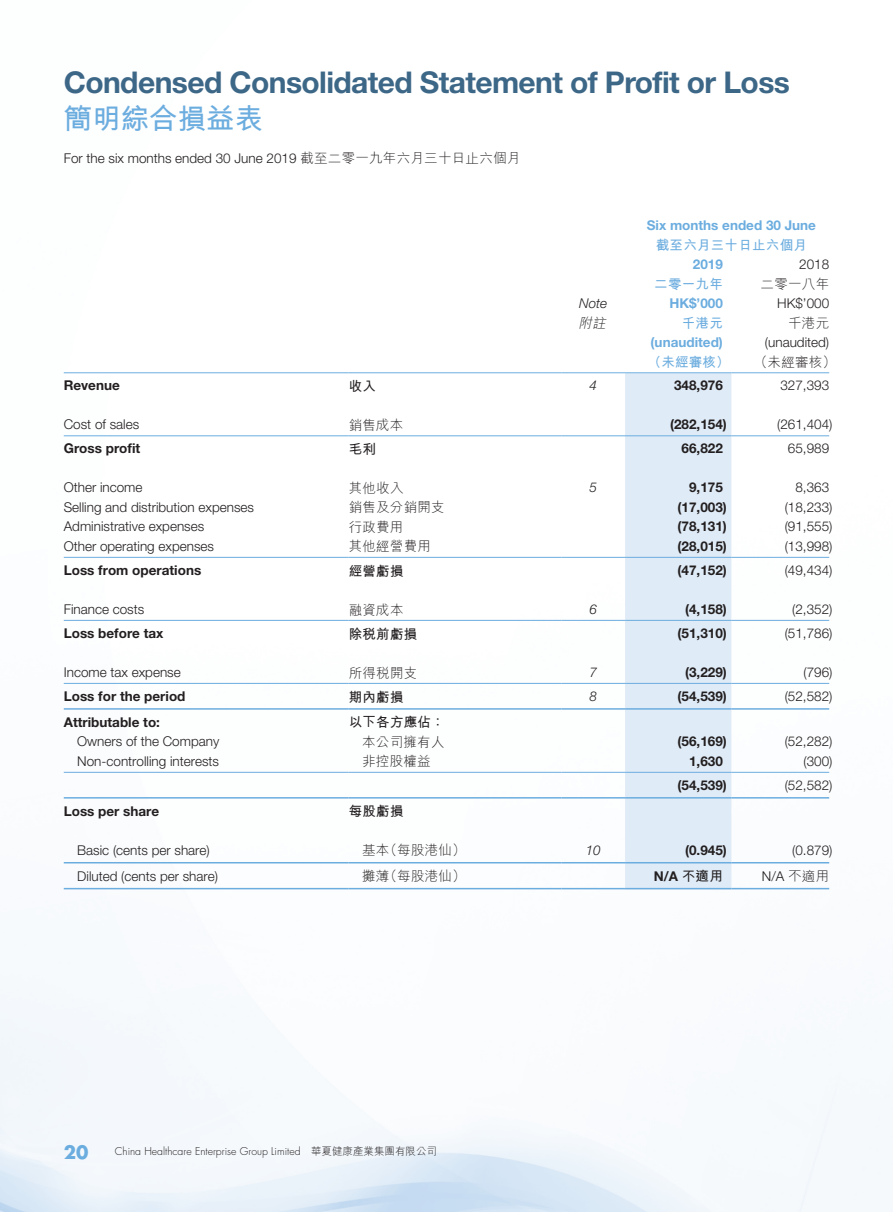
<style>
.page{position:relative;width:893px;height:1212px;background:#fff}
.page>*{position:absolute;margin:0;border:0;box-sizing:border-box;transform-origin:0 0}
.t1{font:700 30px "Helvetica Neue LT Std";letter-spacing:-.02em;color:#3d6787}
.t2{font:700 28.5px "M Hei HK";color:#6caddf}
.t3{font:700 18px "Futura Std";color:#6caddf}
.t4{font:300 13.5px "Helvetica Neue LT Std";color:#231f20}
.t5{font:700 13.5px "Helvetica Neue LT Std";color:#231f20}
.t6{font:300 13.5px "M Hei HK";letter-spacing:.02em;color:#231f20}
.t7{font:700 13.5px "Helvetica Neue LT Std";color:#6caddf}
.t8{font:700 13.5px "M Hei HK";letter-spacing:.02em;color:#231f20}
.t9{font:700 13.5px "M Hei HK";letter-spacing:.02em;color:#6caddf}
.t10{font:italic 300 13.5px "Helvetica Neue LT Std";color:#231f20}
.t11{font:italic 300 13.5px "M Hei HK";color:#231f20}
.t12{font:300 10.5px "Futura Std";color:#231f20}
.s1{font-family:"M Hei HK"}
</style>
<div class="page">
<div style="left:625px;top:373px;width:106px;height:515px;background:#dfebf7"></div>
<hr style="left:64px;top:372px;width:285px;height:1px;background:#6caddf">
<hr style="left:349px;top:372px;width:212px;height:1px;background:#6caddf">
<hr style="left:561px;top:372px;width:64px;height:1px;background:#6caddf">
<hr style="left:625px;top:372px;width:106px;height:1px;background:#6caddf">
<hr style="left:731px;top:372px;width:98px;height:1px;background:#6caddf">
<hr style="left:64px;top:435px;width:285px;height:1px;background:#6caddf">
<hr style="left:349px;top:435px;width:212px;height:1px;background:#6caddf">
<hr style="left:561px;top:435px;width:64px;height:1px;background:#6caddf">
<hr style="left:625px;top:435px;width:106px;height:1px;background:#6caddf">
<hr style="left:731px;top:435px;width:98px;height:1px;background:#6caddf">
<hr style="left:64px;top:557px;width:285px;height:1px;background:#6caddf">
<hr style="left:349px;top:557px;width:212px;height:1px;background:#6caddf">
<hr style="left:561px;top:557px;width:64px;height:1px;background:#6caddf">
<hr style="left:625px;top:557px;width:106px;height:1px;background:#6caddf">
<hr style="left:731px;top:557px;width:98px;height:1px;background:#6caddf">
<hr style="left:64px;top:620px;width:285px;height:1px;background:#6caddf">
<hr style="left:349px;top:620px;width:212px;height:1px;background:#6caddf">
<hr style="left:561px;top:620px;width:64px;height:1px;background:#6caddf">
<hr style="left:625px;top:620px;width:106px;height:1px;background:#6caddf">
<hr style="left:731px;top:620px;width:98px;height:1px;background:#6caddf">
<hr style="left:64px;top:683px;width:285px;height:1px;background:#6caddf">
<hr style="left:349px;top:683px;width:212px;height:1px;background:#6caddf">
<hr style="left:561px;top:683px;width:64px;height:1px;background:#6caddf">
<hr style="left:625px;top:683px;width:106px;height:1px;background:#6caddf">
<hr style="left:731px;top:683px;width:98px;height:1px;background:#6caddf">
<hr style="left:64px;top:708px;width:285px;height:2px;background:#6caddf">
<hr style="left:349px;top:708px;width:212px;height:2px;background:#6caddf">
<hr style="left:561px;top:708px;width:64px;height:2px;background:#6caddf">
<hr style="left:625px;top:708px;width:106px;height:2px;background:#6caddf">
<hr style="left:731px;top:708px;width:98px;height:2px;background:#6caddf">
<hr style="left:64px;top:772px;width:285px;height:1px;background:#6caddf">
<hr style="left:349px;top:772px;width:212px;height:1px;background:#6caddf">
<hr style="left:561px;top:772px;width:64px;height:1px;background:#6caddf">
<hr style="left:625px;top:772px;width:106px;height:1px;background:#6caddf">
<hr style="left:731px;top:772px;width:98px;height:1px;background:#6caddf">
<hr style="left:64px;top:797px;width:285px;height:1px;background:#6caddf">
<hr style="left:349px;top:797px;width:212px;height:1px;background:#6caddf">
<hr style="left:561px;top:797px;width:64px;height:1px;background:#6caddf">
<hr style="left:625px;top:797px;width:106px;height:1px;background:#6caddf">
<hr style="left:731px;top:797px;width:98px;height:1px;background:#6caddf">
<hr style="left:64px;top:862px;width:285px;height:1px;background:#6caddf">
<hr style="left:349px;top:862px;width:212px;height:1px;background:#6caddf">
<hr style="left:561px;top:862px;width:64px;height:1px;background:#6caddf">
<hr style="left:625px;top:862px;width:106px;height:1px;background:#6caddf">
<hr style="left:731px;top:862px;width:98px;height:1px;background:#6caddf">
<hr style="left:64px;top:888px;width:285px;height:1px;background:#6caddf">
<hr style="left:349px;top:888px;width:212px;height:1px;background:#6caddf">
<hr style="left:561px;top:888px;width:64px;height:1px;background:#6caddf">
<hr style="left:625px;top:888px;width:106px;height:1px;background:#6caddf">
<hr style="left:731px;top:888px;width:98px;height:1px;background:#6caddf">
<h1 class="t1" style="left:64px;top:64px;width:728px">Condensed Consolidated Statement of Profit or Loss</h1>
<h2 class="t2" style="left:64px;top:98px;width:201px">簡明綜合損益表</h2>
<p class="t4" style="left:64px;top:150px;width:458px">For the six months ended 30 June 2019 <span class="s1">截至二零一九年六月三十日止六個月</span></p>
<p class="t7" style="left:647px;top:217px;width:171px">Six months ended 30 June</p>
<p class="t9" style="left:656px;top:235px;width:153px">截至六月三十日止六個月</p>
<p class="t7" style="left:693px;top:256px;width:32px">2019</p>
<p class="t4" style="left:799px;top:256px;width:32px">2018</p>
<p class="t9" style="left:654px;top:274px;width:70px">二零一九年</p>
<p class="t6" style="left:761px;top:277px;width:70px">二零一八年</p>
<p class="t10" style="left:579px;top:295px;width:30px">Note</p>
<p class="t7" style="left:669px;top:295px;width:55px">HK$’000</p>
<p class="t4" style="left:777px;top:295px;width:54px">HK$’000</p>
<p class="t11" style="left:578px;top:316px;width:32px">附註</p>
<p class="t9" style="left:682px;top:313px;width:43px">千港元</p>
<p class="t6" style="left:788px;top:316px;width:43px">千港元</p>
<p class="t7" style="left:651px;top:334px;width:74px">(unaudited)</p>
<p class="t4" style="left:765px;top:334px;width:66px">(unaudited)</p>
<p class="t9" style="left:648px;top:352px;width:83px">（未經審核）</p>
<p class="t6" style="left:754px;top:355px;width:83px">（未經審核）</p>
<p class="t5" style="left:64px;top:377px;width:58px">Revenue</p>
<p class="t8" style="left:349px;top:376px;width:29px">收入</p>
<p class="t10" style="left:589px;top:377px;width:9px">4</p>
<p class="t5" style="left:674px;top:377px;width:50px">348,976</p>
<p class="t4" style="left:780px;top:377px;width:50px">327,393</p>
<p class="t4" style="left:64px;top:416px;width:77px">Cost of sales</p>
<p class="t6" style="left:349px;top:418px;width:56px">銷售成本</p>
<p class="t5" style="left:670px;top:416px;width:58px">(282,154)</p>
<p class="t4" style="left:777px;top:416px;width:57px">(261,404)</p>
<p class="t5" style="left:64px;top:440px;width:78px">Gross profit</p>
<p class="t8" style="left:349px;top:439px;width:29px">毛利</p>
<p class="t5" style="left:682px;top:440px;width:43px">66,822</p>
<p class="t4" style="left:788px;top:440px;width:43px">65,989</p>
<p class="t4" style="left:64px;top:479px;width:80px">Other income</p>
<p class="t6" style="left:349px;top:481px;width:56px">其他收入</p>
<p class="t10" style="left:589px;top:479px;width:9px">5</p>
<p class="t5" style="left:689px;top:479px;width:35px">9,175</p>
<p class="t4" style="left:795px;top:479px;width:35px">8,363</p>
<p class="t4" style="left:64px;top:499px;width:192px">Selling and distribution expenses</p>
<p class="t6" style="left:349px;top:501px;width:98px">銷售及分銷開支</p>
<p class="t5" style="left:678px;top:499px;width:51px">(17,003)</p>
<p class="t4" style="left:785px;top:499px;width:49px">(18,233)</p>
<p class="t4" style="left:64px;top:518px;width:142px">Administrative expenses</p>
<p class="t6" style="left:349px;top:520px;width:56px">行政費用</p>
<p class="t5" style="left:678px;top:518px;width:51px">(78,131)</p>
<p class="t4" style="left:785px;top:518px;width:49px">(91,555)</p>
<p class="t4" style="left:64px;top:538px;width:152px">Other operating expenses</p>
<p class="t6" style="left:349px;top:540px;width:84px">其他經營費用</p>
<p class="t5" style="left:678px;top:538px;width:51px">(28,015)</p>
<p class="t4" style="left:785px;top:538px;width:49px">(13,998)</p>
<p class="t5" style="left:64px;top:562px;width:139px">Loss from operations</p>
<p class="t8" style="left:349px;top:561px;width:56px">經營虧損</p>
<p class="t5" style="left:678px;top:562px;width:51px">(47,152)</p>
<p class="t4" style="left:785px;top:562px;width:49px">(49,434)</p>
<p class="t4" style="left:64px;top:601px;width:82px">Finance costs</p>
<p class="t6" style="left:349px;top:603px;width:56px">融資成本</p>
<p class="t10" style="left:589px;top:601px;width:9px">6</p>
<p class="t5" style="left:685px;top:601px;width:43px">(4,158)</p>
<p class="t4" style="left:792px;top:601px;width:42px">(2,352)</p>
<p class="t5" style="left:64px;top:625px;width:101px">Loss before tax</p>
<p class="t8" style="left:349px;top:624px;width:70px">除稅前虧損</p>
<p class="t5" style="left:678px;top:625px;width:51px">(51,310)</p>
<p class="t4" style="left:785px;top:625px;width:49px">(51,786)</p>
<p class="t4" style="left:64px;top:664px;width:119px">Income tax expense</p>
<p class="t6" style="left:349px;top:666px;width:70px">所得稅開支</p>
<p class="t10" style="left:589px;top:664px;width:9px">7</p>
<p class="t5" style="left:685px;top:664px;width:43px">(3,229)</p>
<p class="t4" style="left:803px;top:664px;width:31px">(796)</p>
<p class="t5" style="left:64px;top:688px;width:123px">Loss for the period</p>
<p class="t8" style="left:349px;top:687px;width:56px">期內虧損</p>
<p class="t10" style="left:589px;top:688px;width:9px">8</p>
<p class="t5" style="left:678px;top:688px;width:51px">(54,539)</p>
<p class="t4" style="left:785px;top:688px;width:49px">(52,582)</p>
<p class="t5" style="left:64px;top:714px;width:98px">Attributable to:</p>
<p class="t8" style="left:349px;top:713px;width:97px">以下各方應佔：</p>
<p class="t4" style="left:77px;top:733px;width:144px">Owners of the Company</p>
<p class="t6" style="left:362px;top:735px;width:84px">本公司擁有人</p>
<p class="t5" style="left:678px;top:733px;width:51px">(56,169)</p>
<p class="t4" style="left:785px;top:733px;width:49px">(52,282)</p>
<p class="t4" style="left:77px;top:753px;width:143px">Non-controlling interests</p>
<p class="t6" style="left:362px;top:754px;width:70px">非控股權益</p>
<p class="t5" style="left:689px;top:753px;width:35px">1,630</p>
<p class="t4" style="left:803px;top:753px;width:31px">(300)</p>
<p class="t5" style="left:678px;top:777px;width:51px">(54,539)</p>
<p class="t4" style="left:785px;top:777px;width:49px">(52,582)</p>
<p class="t5" style="left:64px;top:802px;width:97px">Loss per share</p>
<p class="t8" style="left:349px;top:801px;width:56px">每股虧損</p>
<p class="t4" style="left:77px;top:842px;width:134px">Basic (cents per share)</p>
<p class="t6" style="left:362px;top:843px;width:105px">基本（每股港仙）</p>
<p class="t10" style="left:586px;top:842px;width:17px">10</p>
<p class="t5" style="left:685px;top:841px;width:43px">(0.945)</p>
<p class="t4" style="left:792px;top:842px;width:42px">(0.879)</p>
<p class="t4" style="left:77px;top:867px;width:142px">Diluted (cents per share)</p>
<p class="t6" style="left:362px;top:869px;width:105px">攤薄（每股港仙）</p>
<p class="t5" style="left:654px;top:868px;width:71px">N/A <span class="s1">不適用</span></p>
<p class="t4" style="left:762px;top:868px;width:69px">N/A <span class="s1">不適用</span></p>
<h3 class="t3" style="left:64px;top:1140px;width:26px">20</h3>
<p class="t12" style="left:115px;top:1145px;width:324px">China Healthcare Enterprise Group Limited <span class="s1">華夏健康產業集團有限公司</span></p>
</div>
